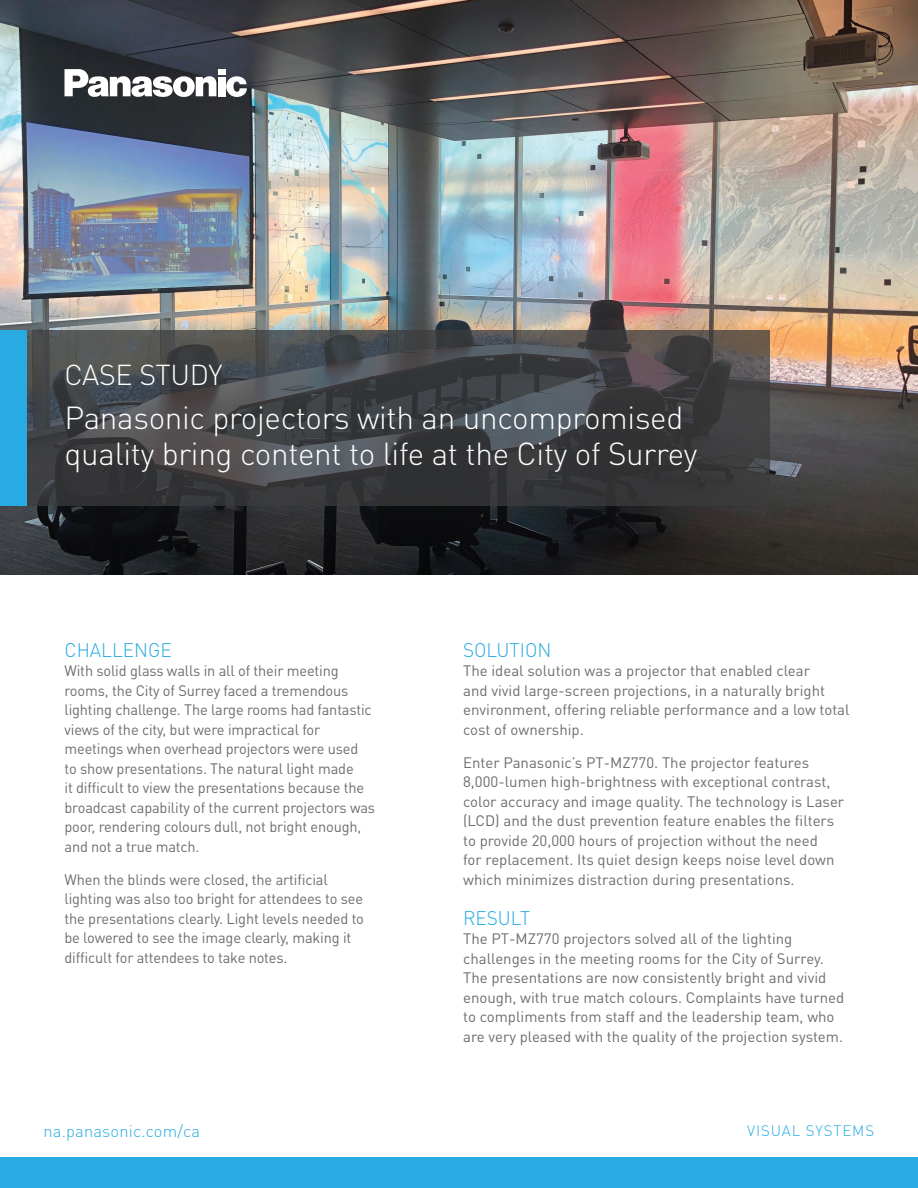
<style>
.page{position:relative;width:918px;height:1188px;background:#fff}
.page>*{position:absolute;margin:0;border:0;box-sizing:border-box;transform-origin:0 0}
.t1{font:300 31.5px/36px "DINOT";letter-spacing:-.01em;color:#fff}
.t2{font:300 28.5px "DINOT";letter-spacing:-.01em;color:#fff}
.Sub-head{font:300 19.5px "DINOT";color:#27abe2}
.url{font:300 16.5px "DINOT";letter-spacing:.01em;color:#27abe2}
.Body_Copy-Box{font:15px/19.5px "DINOT";letter-spacing:-.01em;color:#6c6d70}
.Body_Copy{font:15px/19.5px "DINOT";color:#6c6d70}
.Industry_business_ve{font:300 15px "DINOT";letter-spacing:.06em;color:#27abe2}
</style>
<div class="page">
<img style="left:0;top:0;width:918px;height:575px">
<svg style="left:27px;top:330px;width:743px;height:176px;background:#424345"></svg>
<svg style="left:65px;top:69px;width:182px;height:28px"></svg>
<div style="left:0;top:1158px;width:918px;height:30px;background:#27abe2"></div>
<div style="left:0;top:330px;width:27px;height:176px;background:#27abe2"></div>
<p class="t2" style="left:64px;top:357px;width:160px">CASE STUDY</p>
<p class="t1" style="left:64px;top:400px;width:634px">Panasonic projectors with an uncompromised quality bring content to life at the City of Surrey</p>
<p class="Sub-head" style="left:64px;top:638px;width:109px">CHALLENGE</p>
<p class="Body_Copy-Box" style="left:64px;top:661px;width:312px">With solid glass walls in all of their meeting rooms, the City of Surrey faced a tremendous lighting challenge. The large rooms had fantastic views of the city, but were impractical for meetings when overhead projectors were used<br>to show presentations. The natural light made<br>it difficult to view the presentations because the broadcast capability of the current projectors was poor, rendering colours dull, not bright enough, and not a true match.</p>
<p class="Body_Copy-Box" style="left:64px;top:869px;width:301px">When the blinds were closed, the artificial lighting was also too bright for attendees to see the presentations clearly. Light levels needed to be lowered to see the image clearly, making it difficult for attendees to take notes.</p>
<p class="Sub-head" style="left:463px;top:638px;width:90px">SOLUTION</p>
<p class="Body_Copy-Box" style="left:463px;top:661px;width:388px">The ideal solution was a projector that enabled clear<br>and vivid large-screen projections, in a naturally bright environment, offering reliable performance and a low total cost of ownership.</p>
<p class="Body_Copy-Box" style="left:463px;top:752px;width:383px">Enter Panasonic’s PT-MZ770. The projector features 8,000-lumen high-brightness with exceptional contrast, color accuracy and image quality. The technology is Laser (LCD) and the dust prevention feature enables the filters to provide 20,000 hours of projection without the need<br>for replacement. Its quiet design keeps noise level down which minimizes distraction during presentations.</p>
<p class="Sub-head" style="left:463px;top:906px;width:69px">RESULT</p>
<p class="Body_Copy" style="left:463px;top:928px;width:383px">The PT-MZ770 projectors solved all of the lighting challenges in the meeting rooms for the City of Surrey.<br>The presentations are now consistently bright and vivid enough, with true match colours. Complaints have turned to compliments from staff and the leadership team, who are very pleased with the quality of the projection system.</p>
<p class="url" style="left:44px;top:1121px;width:158px">na.panasonic.com/ca</p>
<p class="Industry_business_ve" style="left:747px;top:1122px;width:129px">VISUAL SYSTEMS</p>
</div>
